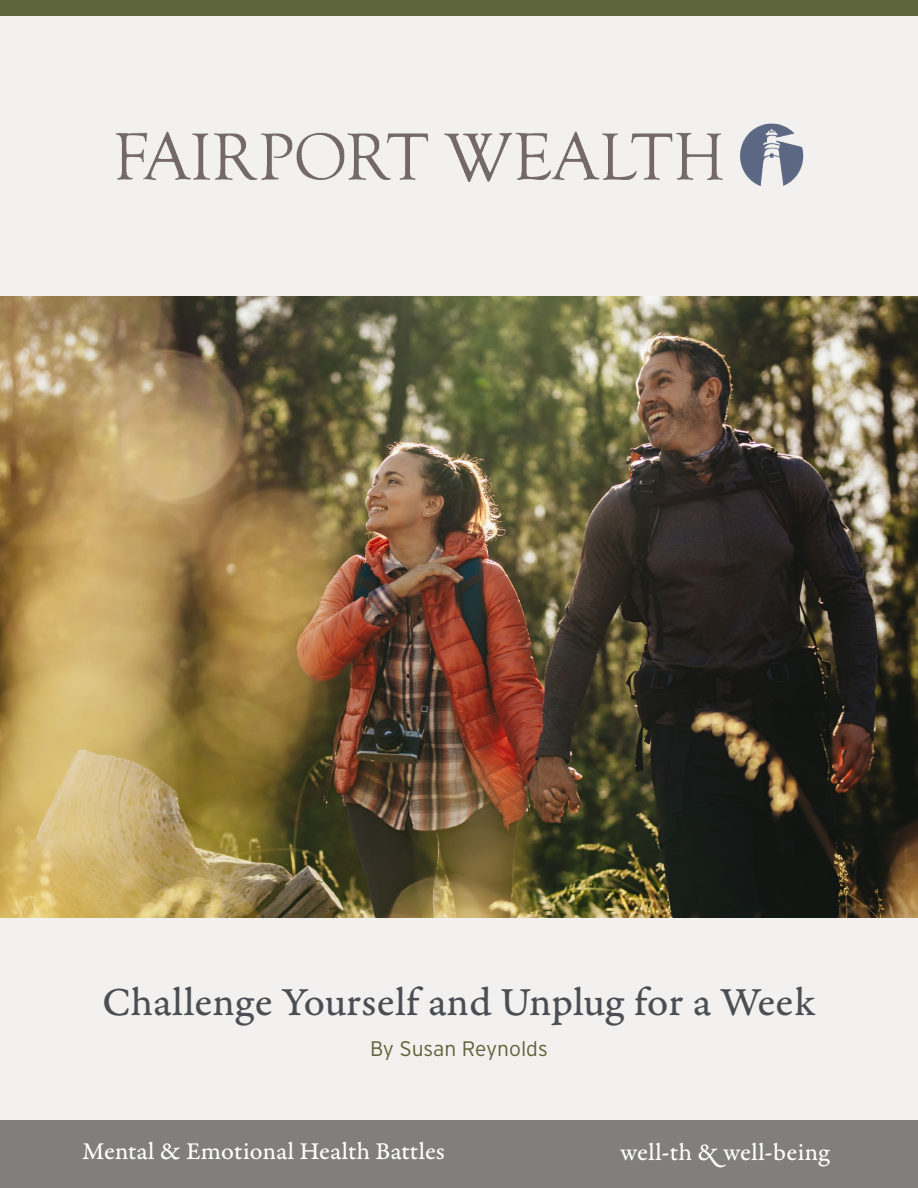
<style>
.page{position:relative;width:918px;height:1188px;background:#f2f1ef}
.page>*{position:absolute;margin:0;border:0;box-sizing:border-box;transform-origin:0 0}
.t1{font:42px "Garamond Premr Pro Capt";letter-spacing:.005em;color:#4b4f54}
.t2{font:25.5px "Garamond Premr Pro Capt";letter-spacing:.01em;color:#fff}
.t3{font:300 21px "Interstate";color:#5d6439}
</style>
<div class="page">
<img style="left:0;top:297px;width:918px;height:621px">
<div style="left:0;top:1120px;width:918px;height:68px;background:#807f7e"></div>
<div style="left:0;top:0;width:918px;height:16px;background:#5d6439"></div>
<img style="left:116px;top:123px;width:688px;height:63px">
<h1 class="t1" style="left:102px;top:977px;width:715px">Challenge Yourself and Unplug for a Week</h1>
<p class="t3" style="left:370px;top:1036px;width:179px">By Susan Reynolds</p>
<p class="t2" style="left:82px;top:1135px;width:365px">Mental &amp; Emotional Health Battles</p>
<p class="t2" style="left:620px;top:1136px;width:212px">well-th &amp; well-being</p>
</div>
